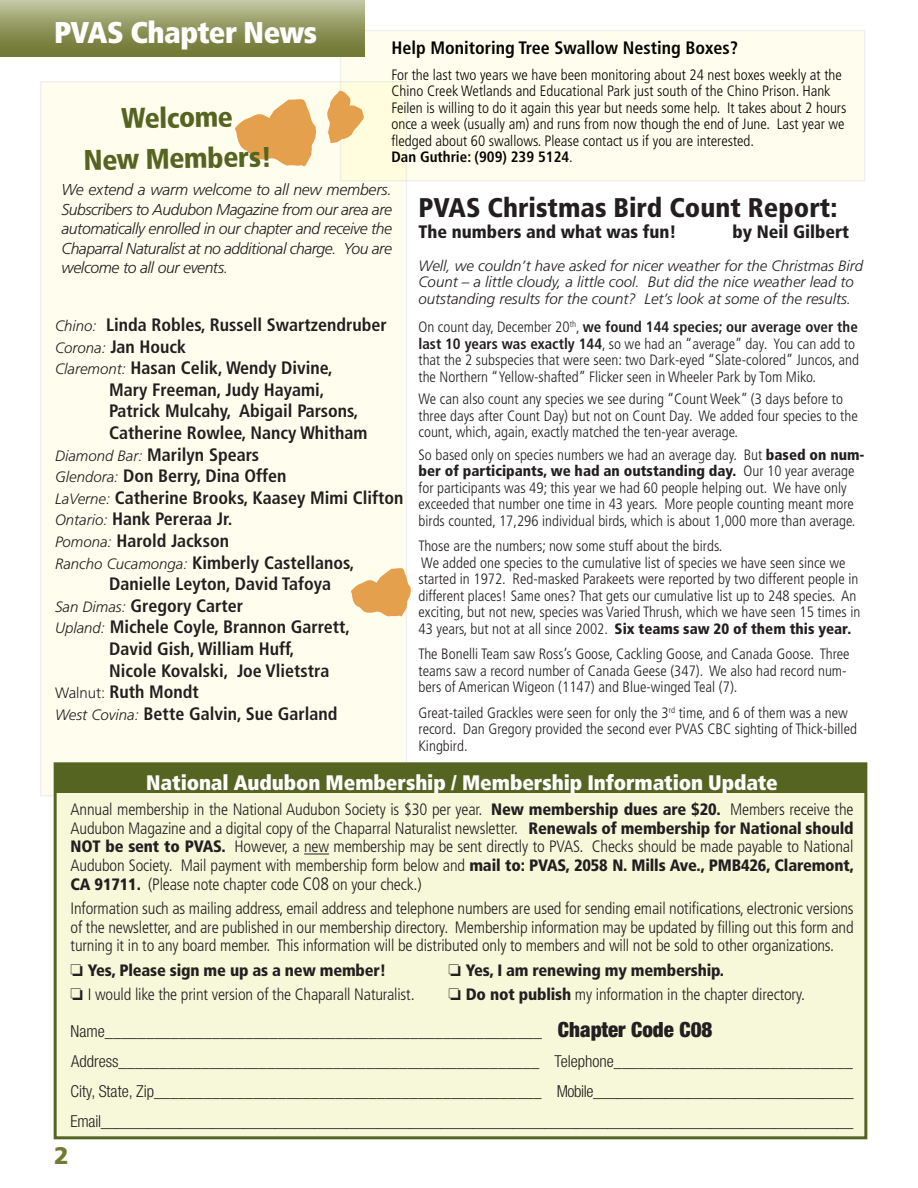
<style>
.page{position:relative;width:918px;height:1188px;background:#fff}
.page>*{position:absolute;margin:0;border:0;box-sizing:border-box;transform-origin:0 0}
.t1{font:900 condensed 30px "Frutiger";letter-spacing:-.02em;color:#fff}
.t2{font:900 condensed 28.5px/40.8px "Frutiger";color:#566421;text-align:center}
.t3{font:900 condensed 27px "Frutiger";color:#231f20}
.t4{font:900 24px "Frutiger";color:#727a34}
.t5{font:900 condensed 21px "Frutiger";letter-spacing:-.005em;color:#fff}
.t6{font:700 condensed 18px "Frutiger";color:#231f20}
.t7{font:700 condensed 18px "Frutiger";color:#040503}
.t8{font:900 condensed 18px "Frutiger";color:#231f20}
.t9{font:300 condensed 16.5px/18.8px "Frutiger";letter-spacing:-.01em;color:#231f20;text-align:justify}
.t10{font:300 condensed 16.5px/30px "Helvetica Neue";color:#231f20}
.t11{font:900 condensed 16.5px "Frutiger";letter-spacing:-.01em;color:#231f20}
.t12{font:italic 300 15.75px/19.6px "Frutiger";letter-spacing:-.03em;color:#231f20;text-align:justify}
.t13{font:300 condensed 15px/16.5px "Frutiger";color:#231f20}
.t14{font:300 condensed 15px/16.5px "Frutiger";color:#040503}
.t15{font:italic 300 15px/16.5px "Frutiger";color:#231f20}
.s1{font-weight:700}
.s2{font-weight:900}
.s3{font-weight:300;font-style:italic;font-stretch:normal;font-size:15px}
.s4{font-weight:300;font-stretch:normal;font-size:15px}
.s5{font-size:18px}
.s6{font-weight:900;font-size:21px}
</style>
<div class="page">
<div style="left:41px;top:82px;width:365px;height:714px;background:#fffeee"></div>
<div style="left:341px;top:31px;width:524px;height:150px;background:linear-gradient(to right,#fffee9,#fffef0)"></div>
<svg style="left:235px;top:99px;width:81px;height:67px"></svg>
<div style="left:0;top:0;width:364px;height:56px;background:linear-gradient(to bottom,#bfc39d,#6a722a)"></div>
<svg style="left:327px;top:91px;width:37px;height:52px"></svg>
<svg style="left:351px;top:568px;width:60px;height:49px"></svg>
<div style="left:56px;top:792px;width:810px;height:346px;background:#f6f8d9"></div>
<div style="left:56px;top:765px;width:810px;height:27px;background:#566421"></div>
<svg style="left:304px;top:854px;width:25px;height:1px"></svg>
<div style="left:54px;top:762px;width:813px;height:377px;border:3px solid #566421"></div>
<h1 class="t1" style="left:54px;top:14px;width:265px">PVAS Chapter News</h1>
<p class="t7" style="left:391px;top:37px;width:348px">Help Monitoring Tree Swallow Nesting Boxes?</p>
<p class="t14" style="left:392px;top:66px;width:456px">For the last two years we have been monitoring about 24 nest boxes weekly at the Chino Creek Wetlands and Educational Park just south of the Chino Prison. Hank Feilen is willing to do it again this year but needs some help. It takes about 2 hours once a week (usually am) and runs from now though the end of June. Last year we fledged about 60 swallows. Please contact us if you are interested.<br><span class="s1">Dan Guthrie: (909) 239 5124</span>.</p>
<h3 class="t3" style="left:418px;top:191px;width:420px">PVAS Christmas Bird Count Report:</h3>
<p class="t8" style="left:418px;top:221px;width:259px">The numbers and what was fun!</p>
<p class="t8" style="left:733px;top:221px;width:118px">by Neil Gilbert</p>
<p class="t15" style="left:418px;top:258px;width:446px">Well, we couldn’t have asked for nicer weather for the Christmas Bird<br>Count – a little cloudy, a little cool. But did the nice weather lead to outstanding results for the count? Let’s look at some of the results.</p>
<p class="t13" style="left:418px;top:319px;width:442px">On count day, December 20<sup>th</sup>, <span class="s1">we found 144 species; our average over the last 10 years was exactly 144</span>, so we had an “average” day. You can add to that the 2 subspecies that were seen: two Dark-eyed “Slate-colored” Juncos, and the Northern “Yellow-shafted” Flicker seen in Wheeler Park by Tom Miko.</p>
<p class="t13" style="left:418px;top:391px;width:441px">We can also count any species we see during “Count Week” (3 days before to three days after Count Day) but not on Count Day. We added four species to the count, which, again, exactly matched the ten-year average.</p>
<p class="t13" style="left:418px;top:447px;width:448px">So based only on species numbers we had an average day. But <span class="s2">based on num&shy;ber of participants, we had an outstanding day.</span> Our 10 year average for participants was 49; this year we had 60 people helping out. We have only exceeded that number one time in 43 years. More people counting meant more birds counted, 17,296 individual birds, which is about 1,000 more than average.</p>
<p class="t13" style="left:418px;top:538px;width:443px">Those are the numbers; now some stuff about the birds.<br>We added one species to the cumulative list of species we have seen since we started in 1972. Red-masked Parakeets were reported by two different people in different places! Same ones? That gets our cumulative list up to 248 species. An exciting, but not new, species was Varied Thrush, which we have seen 15 times in 43 years, but not at all since 2002. <span class="s2">Six teams saw 20 of them this year.</span></p>
<p class="t13" style="left:418px;top:646px;width:433px">The Bonelli Team saw Ross’s Goose, Cackling Goose, and Canada Goose. Three teams saw a record number of Canada Geese (347). We also had record num&shy;bers of American Wigeon (1147) and Blue-winged Teal (7).</p>
<p class="t13" style="left:418px;top:705px;width:440px">Great-tailed Grackles were seen for only the 3<sup>rd</sup> time, and 6 of them was a new record. Dan Gregory provided the second ever PVAS CBC sighting of Thick-billed<br>Kingbird.</p>
<h2 class="t2" style="left:83px;top:99px;width:190px;rotate:-1deg">Welcome<br>New Members!</h2>
<p class="t12" style="left:62px;top:180px;width:332px">We extend a warm welcome to all new members.<br>Subscribers to Audubon Magazine from our area are automatically enrolled in our chapter and receive the Chaparral Naturalist at no additional charge. You are welcome to all our events.</p>
<p class="t6" style="left:55px;top:314px;width:333px"><span class="s3">Chino:</span> Linda Robles, Russell Swartzendruber</p>
<p class="t6" style="left:55px;top:336px;width:133px"><span class="s3">Corona:</span> Jan Houck</p>
<p class="t6" style="left:55px;top:357px;width:279px"><span class="s3">Claremont:</span> Hasan Celik, Wendy Divine,</p>
<p class="t6" style="left:109px;top:379px;width:217px">Mary Freeman, Judy Hayami,</p>
<p class="t6" style="left:109px;top:400px;width:251px">Patrick Mulcahy, Abigail Parsons,</p>
<p class="t6" style="left:109px;top:422px;width:260px">Catherine Rowlee, Nancy Whitham</p>
<p class="t6" style="left:55px;top:444px;width:206px"><span class="s3">Diamond Bar:</span> Marilyn Spears</p>
<p class="t6" style="left:55px;top:465px;width:233px"><span class="s3">Glendora:</span> Don Berry, Dina Offen</p>
<p class="t6" style="left:55px;top:487px;width:350px"><span class="s3">LaVerne:</span> Catherine Brooks, Kaasey Mimi Clifton</p>
<p class="t6" style="left:55px;top:508px;width:179px"><span class="s3">Ontario:</span> Hank Pereraa Jr.</p>
<p class="t6" style="left:55px;top:530px;width:176px"><span class="s3">Pomona:</span> Harold Jackson</p>
<p class="t6" style="left:55px;top:552px;width:301px"><span class="s3">Rancho Cucamonga:</span> Kimberly Castellanos,</p>
<p class="t6" style="left:109px;top:573px;width:224px">Danielle Leyton, David Tafoya</p>
<p class="t6" style="left:55px;top:595px;width:190px"><span class="s3">San Dimas:</span> Gregory Carter</p>
<p class="t6" style="left:55px;top:616px;width:297px"><span class="s3">Upland:</span> Michele Coyle, Brannon Garrett,</p>
<p class="t6" style="left:109px;top:638px;width:187px">David Gish, William Huff,</p>
<p class="t6" style="left:109px;top:660px;width:222px">Nicole Kovalski, Joe Vlietstra</p>
<p class="t6" style="left:55px;top:681px;width:145px"><span class="s4">Walnut:</span> Ruth Mondt</p>
<p class="t6" style="left:55px;top:703px;width:284px"><span class="s3">West Covina:</span> Bette Galvin, Sue Garland</p>
<h3 class="t5" style="left:146px;top:769px;width:633px">National Audubon Membership / Membership Information Update</h3>
<p class="t9" style="left:71px;top:800px;width:785px">Annual membership in the National Audubon Society is $30 per year. <span class="s2">New membership dues are $20.</span> Members receive the Audubon Magazine and a digital copy of the Chaparral Naturalist newsletter. <span class="s2">Renewals of membership for National should NOT be sent to PVAS.</span> However, a new membership may be sent directly to PVAS. Checks should be made payable to National Audubon Society. Mail payment with membership form below and <span class="s2">mail to: PVAS, 2058 N. Mills Ave., PMB426, Claremont, CA 91711.</span> (Please note chapter code <span class="s5">C08</span> on your check.)</p>
<p class="t9" style="left:71px;top:899px;width:785px">Information such as mailing address, email address and telephone numbers are used for sending email notifications, electronic versions of the newsletter, and are published in our membership directory. Membership information may be updated by filling out this form and turning it in to any board member. This information will be distributed only to members and will not be sold to other organizations.</p>
<p class="t11" style="left:71px;top:961px;width:317px">□ Yes, Please sign me up as a new member!</p>
<p class="t11" style="left:449px;top:961px;width:277px">□ Yes, I am renewing my membership.</p>
<p class="t9" style="left:71px;top:985px;width:346px">□ I would like the print version of the Chaparall Naturalist.</p>
<p class="t9" style="left:449px;top:985px;width:358px">□ <span class="s2">Do not publish</span> my information in the chapter directory.</p>
<p class="t10" style="left:71px;top:1016px;width:785px">Name_____________________________________________________ <span class="s6">Chapter Code C08<br></span>Address___________________________________________________ Telephone_____________________________ City, State, Zip_______________________________________________ Mobile_________________________________ Email_______________________________________________________________________________________________</p>
<h3 class="t4" style="left:54px;top:1141px;width:16px">2</h3>
</div>
